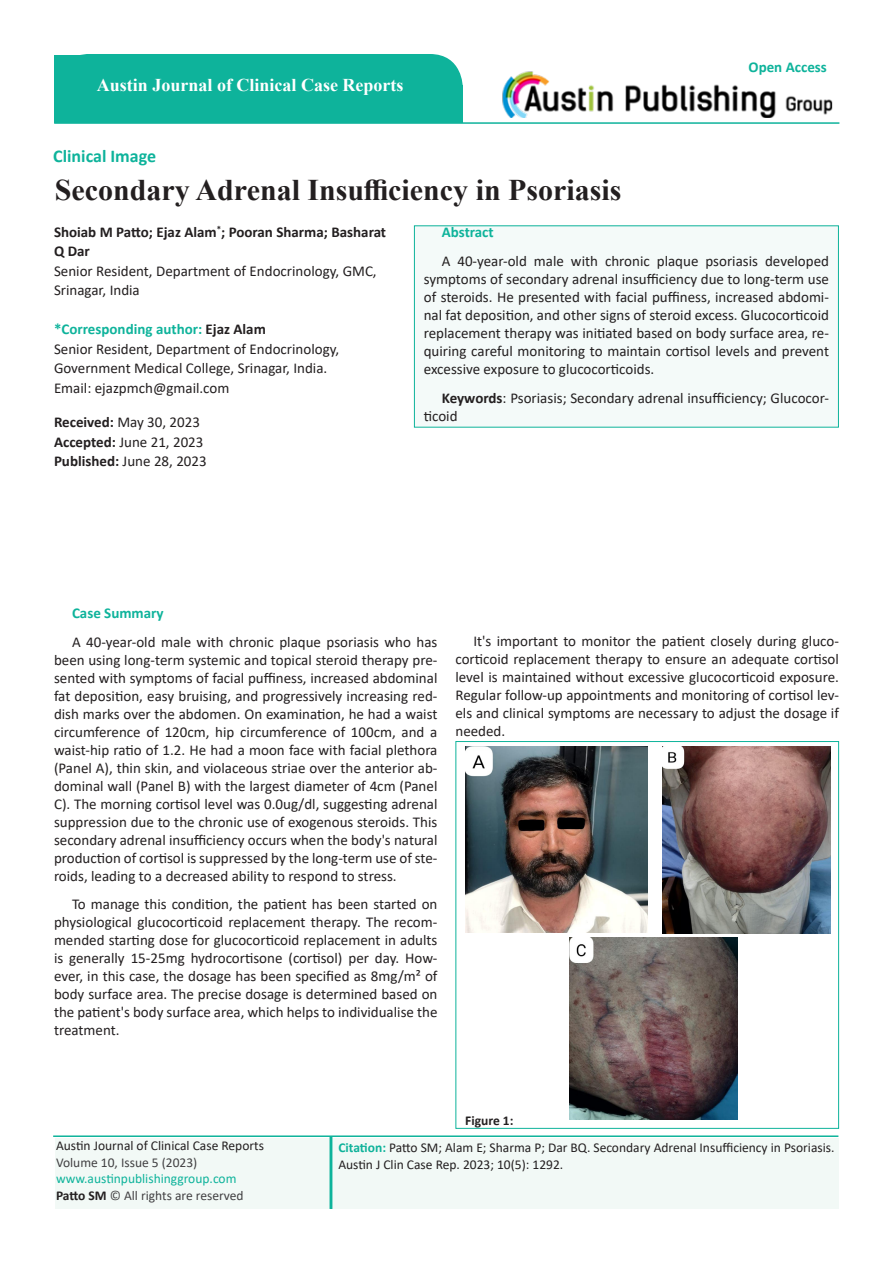
<style>
.page{position:relative;width:893px;height:1263px;background:#fff}
.page>*{position:absolute;margin:0;border:0;box-sizing:border-box;transform-origin:0 0}
.t1{font:700 30px "Times New Roman";color:#231f20}
.t2{font:700 18px "Times New Roman";color:#fff}
.t3{font:700 18px "Calibri";color:#0eb39b}
.t4{font:15px/18px "Calibri";color:#231f20;text-align:justify}
.t5{font:700 15px "Calibri";color:#0eb39b}
.t6{font:700 15px/19.5px "Calibri";color:#231f20}
.t7{font:13.5px/16.5px "Calibri";color:#231f20}
.t8{font:13.5px/16.5px "Calibri";color:#414042}
.t9{font:700 13.5px "Calibri";color:#231f20}
.s1{color:#231f20}
.s2{font-weight:700}
.s3{color:#0eb39b}
.s4{font-weight:700;color:#231f20}
.s5{font-weight:700;color:#0eb29a}
</style>
<div class="page">
<div style="left:55px;top:54px;width:408px;height:69px;background:#0eb39b;border-radius:33px"></div>
<img style="left:502px;top:71px;width:331px;height:46px">
<div style="left:55px;top:1138px;width:783px;height:71px;background:#f2f9f6"></div>
<div style="left:335px;top:86px;width:128px;height:37px;background:#0eb39b"></div>
<div style="left:330px;top:1136px;width:2px;height:73px;border:2px solid #0eb39b"></div>
<hr style="left:54px;top:122px;width:785px;height:2px;background:#0eb39b">
<hr style="left:53px;top:1135px;width:785px;height:2px;background:#0eb39b">
<div style="left:414px;top:226px;width:424px;height:201px;background:#f4faf9"></div>
<div style="left:414px;top:225px;width:425px;height:203px;border:1px solid #0eb39b"></div>
<div style="left:455px;top:741px;width:384px;height:388px;border:1px solid #0eb39b"></div>
<img style="left:465px;top:747px;width:183px;height:185px">
<img style="left:662px;top:746px;width:169px;height:188px">
<img style="left:569px;top:937px;width:169px;height:183px">
<p class="t2" style="left:97px;top:72px;width:308px">Austin Journal of Clinical Case Reports</p>
<p class="t5" style="left:748px;top:57px;width:80px">Open Access</p>
<p class="t3" style="left:53px;top:144px;width:104px">Clinical Image</p>
<p class="t1" style="left:55px;top:168px;width:568px">Secondary Adrenal Insufficiency in Psoriasis</p>
<p class="t6" style="left:54px;top:222px;width:334px">Shoiab M Patto; Ejaz Alam<sup>*</sup>; Pooran Sharma; Basharat<br>Q Dar</p>
<p class="t4" style="left:54px;top:261px;width:324px;line-height:19.5px">Senior Resident, Department of Endocrinology, GMC,<br>Srinagar, India</p>
<p class="t5" style="left:54px;top:319px;width:213px">*Corresponding author: <span class="s1">Ejaz Alam</span></p>
<p class="t4" style="left:54px;top:339px;width:287px">Senior Resident, Department of Endocrinology,</p>
<p class="t4" style="left:54px;top:359px;width:275px">Government Medical College, Srinagar, India.</p>
<p class="t4" style="left:54px;top:378px;width:177px">Email: ejazpmch@gmail.com</p>
<p class="t4" style="left:54px;top:413px;width:148px"><span class="s2">Received:</span> May 30, 2023</p>
<p class="t4" style="left:54px;top:432px;width:151px"><span class="s2">Accepted:</span> June 21, 2023</p>
<p class="t4" style="left:54px;top:452px;width:154px"><span class="s2">Published:</span> June 28, 2023</p>
<p class="t5" style="left:442px;top:222px;width:53px">Abstract</p>
<p class="t4" style="left:424px;top:252px;width:407px;text-indent:18px">A 40-year-old male with chronic plaque psoriasis developed symptoms of secondary adrenal insufficiency due to long-term use of steroids. He presented with facial puffiness, increased abdomi&shy;nal fat deposition, and other signs of steroid excess. Glucocorticoid replacement therapy was initiated based on body surface area, re&shy;quiring careful monitoring to maintain cortisol levels and prevent excessive exposure to glucocorticoids.</p>
<p class="t4" style="left:424px;top:389px;width:407px;text-indent:18px"><span class="s2">Keywords</span>: Psoriasis; Secondary adrenal insufficiency; Glucocor&shy;ticoid</p>
<p class="t5" style="left:72px;top:602px;width:93px">Case Summary</p>
<p class="t4" style="left:54px;top:632px;width:385px;text-indent:18px">A 40-year-old male with chronic plaque psoriasis who has been using long-term systemic and topical steroid therapy pre&shy;sented with symptoms of facial puffiness, increased abdominal fat deposition, easy bruising, and progressively increasing red&shy;dish marks over the abdomen. On examination, he had a waist circumference of 120cm, hip circumference of 100cm, and a waist-hip ratio of 1.2. He had a moon face with facial plethora (Panel A), thin skin, and violaceous striae over the anterior ab&shy;dominal wall (Panel B) with the largest diameter of 4cm (Panel C). The morning cortisol level was 0.0ug/dl, suggesting adrenal suppression due to the chronic use of exogenous steroids. This secondary adrenal insufficiency occurs when the body's natural production of cortisol is suppressed by the long-term use of ste&shy;roids, leading to a decreased ability to respond to stress.</p>
<p class="t4" style="left:54px;top:895px;width:385px;text-indent:18px">To manage this condition, the patient has been started on physiological glucocorticoid replacement therapy. The recom&shy;mended starting dose for glucocorticoid replacement in adults is generally 15-25mg hydrocortisone (cortisol) per day. How&shy;ever, in this case, the dosage has been specified as 8mg/m² of body surface area. The precise dosage is determined based on the patient's body surface area, which helps to individualise the treatment.</p>
<p class="t4" style="left:455px;top:631px;width:385px;text-indent:18px">It's important to monitor the patient closely during gluco&shy;corticoid replacement therapy to ensure an adequate cortisol level is maintained without excessive glucocorticoid exposure.<br>Regular follow-up appointments and monitoring of cortisol lev&shy;els and clinical symptoms are necessary to adjust the dosage if needed.</p>
<p class="t9" style="left:465px;top:1110px;width:50px">Figure 1:</p>
<p class="t7" style="left:56px;top:1137px;width:209px">Austin Journal of Clinical Case Reports</p>
<p class="t8" style="left:56px;top:1154px;width:189px">Volume 10, Issue 5 (2023) <span class="s3">www.austinpublishinggroup.com<br></span><span class="s4">Patto SM</span> © All rights are reserved</p>
<p class="t7" style="left:338px;top:1139px;width:498px"><span class="s5">Citation:</span> Patto SM; Alam E; Sharma P; Dar BQ. Secondary Adrenal Insufficiency in Psoriasis.<br>Austin J Clin Case Rep. 2023; 10(5): 1292.</p>
</div>
